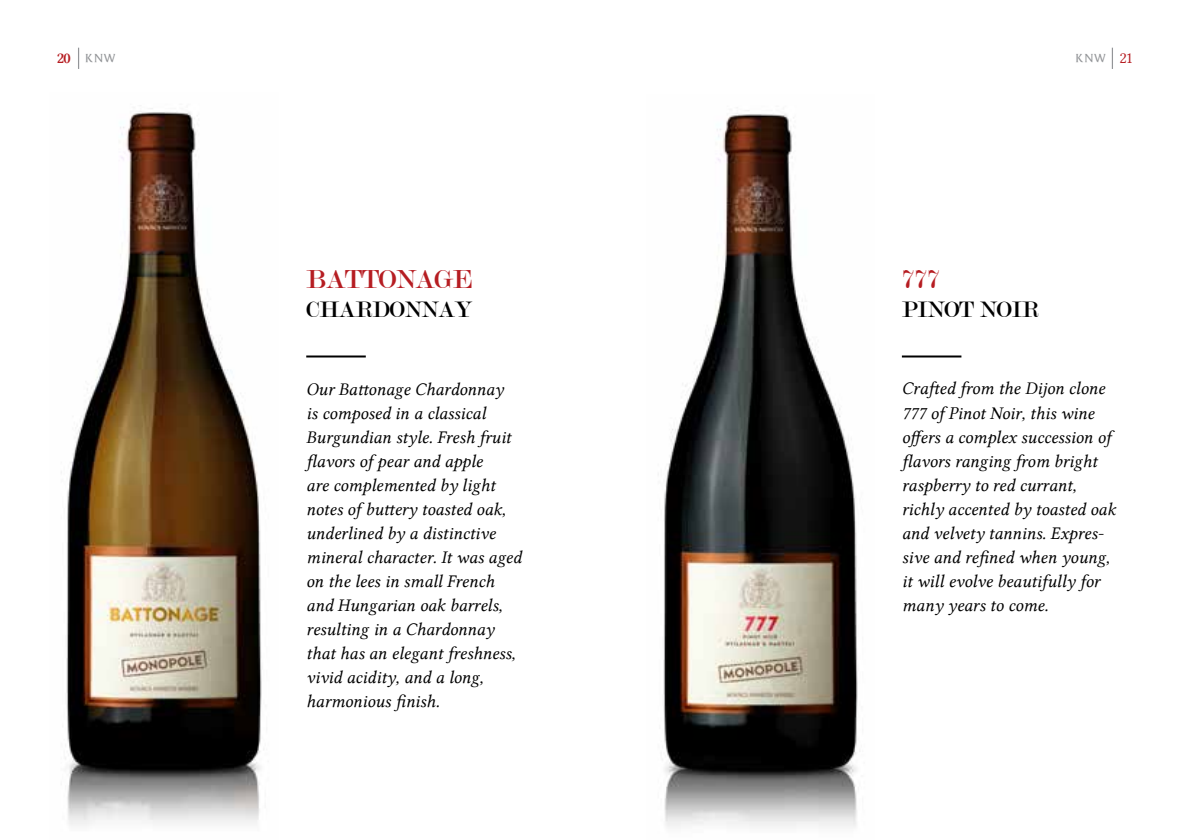
<style>
.page{position:relative;width:1191px;height:840px;background:#fff}
.page>*{position:absolute;margin:0;border:0;box-sizing:border-box;transform-origin:0 0}
.t1{font:28px "Modern";letter-spacing:-.01em;color:#b61d22}
.t2{font:28px "Modern";color:#b61d22}
.t3{font:24px "Modern";color:#000}
.t4{font:18px/24px "Lin Libertine I";color:#000}
.t5{font:12px "Friz Quadrata PFL";letter-spacing:.09em;color:#939598}
.s1{font-family:"Lin Libertine Z";font-size:16px;color:#b61d22}
.s2{font-family:"Lin Libertine";font-size:16px;color:#b61d22}
</style>
<div class="page">
<svg style="left:78px;top:48px;width:1px;height:21px"></svg>
<hr style="left:1111px;top:48px;width:2px;height:21px;background:#939598">
<hr style="left:902px;top:355px;width:59px;height:2px;background:#000">
<img style="left:658px;top:110px;width:200px;height:717px">
<img style="left:61px;top:108px;width:203px;height:718px">
<hr style="left:306px;top:355px;width:60px;height:2px;background:#000">
<p class="t5" style="left:57px;top:51px;width:60px"><span class="s1">20</span> KNW</p>
<p class="t5" style="left:1075px;top:51px;width:59px">KNW <span class="s2">21</span></p>
<h1 class="t1" style="left:306px;top:265px;width:167px">BATTONAGE</h1>
<h2 class="t3" style="left:306px;top:297px;width:167px">CHARDONNAY</h2>
<p class="t4" style="left:306px;top:377px;width:217px">Our Battonage Chardonnay<br>is composed in a classical<br>Burgundian style. Fresh fruit flavors of pear and apple<br>are complemented by light notes of buttery toasted oak, underlined by a distinctive mineral character. It was aged on the lees in small French and Hungarian oak barrels, resulting in a Chardonnay that has an elegant freshness, vivid acidity, and a long, harmonious finish.</p>
<h1 class="t2" style="left:902px;top:265px;width:40px">777</h1>
<h2 class="t3" style="left:902px;top:297px;width:138px">PINOT NOIR</h2>
<p class="t4" style="left:902px;top:377px;width:215px">Crafted from the Dijon clone<br>777 of Pinot Noir, this wine offers a complex succession of flavors ranging from bright raspberry to red currant, richly accented by toasted oak and velvety tannins. Expres&shy;sive and refined when young, it will evolve beautifully for many years to come.</p>
</div>
